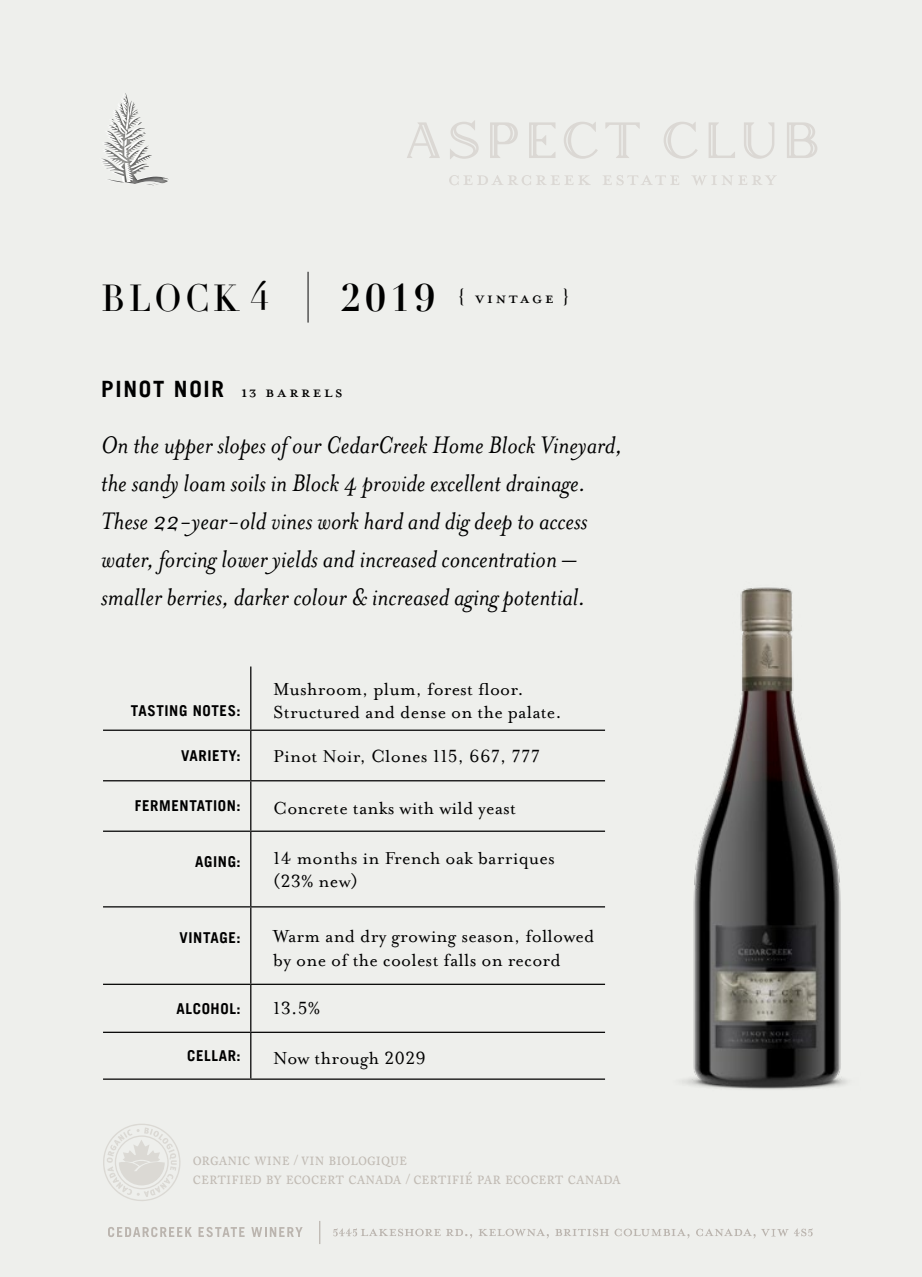
<style>
.page{position:relative;width:922px;height:1277px;background:#fff}
.page>*{position:absolute;margin:0;border:0;box-sizing:border-box;transform-origin:0 0}
.t1{font:italic 27.5px/38px "Mrs Eaves OT";color:#000}
.t2{font:22.5px "Mrs Eaves All Petite Caps";letter-spacing:.1em;color:#000}
.t3{font:700 22.5px "Trade Gothic LT";letter-spacing:.075em;color:#000}
.t4{font:20px/23px "Mrs Eaves OT";letter-spacing:.01em;color:#000}
.t5{font:20px/23px "Mrs Eaves Roman Lining";letter-spacing:.01em;color:#000}
.t6{font:18.5px/19.5px "Adobe Caslon Pro";color:#c1bbb4;scale:.88 1}
.t7{font:700 15px "Trade Gothic LT";letter-spacing:.04em;color:#000}
.s1{font-family:"Didot HTF L16 Light";font-size:37.5px}
.s2{font-family:"Didot";font-size:37.5px}
.s3{font-family:"Didot HTF L16 Light";font-size:65px}
.s4{font-family:"Didot";font-weight:700;font-size:37.5px}
.s5{font-family:"Avant Garde Gothic T.";font-size:20px}
.s6{font-family:"Mrs Eaves All Petite Caps";font-weight:400}
.s7{font-family:"Mrs Eaves Roman Lining"}
.s8{font-size:14.25px}
</style>
<div class="page">
<div style="left:0;top:0;width:922px;height:1276px;background:#eeefec"></div>
<svg style="left:407px;top:120px;width:410px;height:65px"></svg>
<svg style="left:333px;top:1228px;width:139px;height:10px"></svg>
<svg style="left:478px;top:1228px;width:71px;height:10px"></svg>
<svg style="left:555px;top:1228px;width:134px;height:10px"></svg>
<svg style="left:696px;top:1228px;width:59px;height:10px"></svg>
<svg style="left:761px;top:1228px;width:51px;height:8px"></svg>
<svg style="left:108px;top:1227px;width:84px;height:9px"></svg>
<svg style="left:198px;top:1227px;width:47px;height:9px"></svg>
<svg style="left:251px;top:1227px;width:52px;height:9px"></svg>
<svg style="left:319px;top:1221px;width:1px;height:22px"></svg>
<hr style="left:250px;top:666px;width:1px;height:63px;background:#000">
<hr style="left:103px;top:729px;width:148px;height:1px;background:#000">
<hr style="left:251px;top:729px;width:354px;height:1px;background:#000">
<hr style="left:250px;top:730px;width:1px;height:50px;background:#000">
<hr style="left:103px;top:780px;width:148px;height:1px;background:#000">
<hr style="left:251px;top:780px;width:354px;height:1px;background:#000">
<hr style="left:250px;top:781px;width:1px;height:49px;background:#000">
<hr style="left:103px;top:830px;width:148px;height:1px;background:#000">
<hr style="left:251px;top:830px;width:354px;height:1px;background:#000">
<hr style="left:250px;top:831px;width:1px;height:75px;background:#000">
<hr style="left:103px;top:906px;width:148px;height:1px;background:#000">
<hr style="left:251px;top:906px;width:354px;height:1px;background:#000">
<hr style="left:250px;top:907px;width:1px;height:76px;background:#000">
<hr style="left:103px;top:983px;width:148px;height:1px;background:#000">
<hr style="left:251px;top:983px;width:354px;height:1px;background:#000">
<hr style="left:250px;top:984px;width:1px;height:47px;background:#000">
<hr style="left:103px;top:1031px;width:148px;height:1px;background:#000">
<hr style="left:251px;top:1031px;width:354px;height:1px;background:#000">
<hr style="left:250px;top:1032px;width:1px;height:46px;background:#000">
<hr style="left:103px;top:1078px;width:148px;height:1px;background:#000">
<hr style="left:251px;top:1078px;width:354px;height:1px;background:#000">
<img style="left:682px;top:587px;width:165px;height:502px">
<svg style="left:103px;top:1124px;width:77px;height:76px"></svg>
<div style="left:79px;top:75px;width:112px;height:112px;background:#000;opacity:.75"></div>
<p class="t2" style="left:101px;top:287px;width:470px"><span class="s1">BLOCK</span> <span class="s2">4</span> <span class="s3">|</span> <span class="s4">2019</span> <span class="s5">{</span> VINTAGE <span class="s5">}</span></p>
<p class="t3" style="left:101px;top:375px;width:243px">PINOT NOIR <span class="s6">13 BARRELS</span></p>
<p class="t1" style="left:101px;top:426px;width:522px">On the upper slopes of our CedarCreek Home Block Vineyard, the sandy loam soils in Block 4 provide excellent drainage.<br>These 22-year-old vines work hard and dig deep to access water, forcing lower yields and increased concentration – smaller berries, darker colour &amp; increased aging potential.</p>
<p class="t7" style="left:131px;top:701px;width:111px">TASTING NOTES:</p>
<p class="t4" style="left:273px;top:678px;width:290px">Mushroom, plum, forest floor.<br>Structured and dense on the palate.</p>
<p class="t7" style="left:181px;top:746px;width:61px">VARIETY:</p>
<p class="t5" style="left:273px;top:744px;width:268px">Pinot Noir, Clones 115, 667, 777</p>
<p class="t7" style="left:135px;top:796px;width:107px">FERMENTATION:</p>
<p class="t4" style="left:273px;top:797px;width:244px">Concrete tanks with wild yeast</p>
<p class="t7" style="left:195px;top:852px;width:47px">AGING:</p>
<p class="t5" style="left:273px;top:846px;width:283px">14 months in French oak barriques (23% new)</p>
<p class="t7" style="left:180px;top:928px;width:63px">VINTAGE:</p>
<p class="t4" style="left:273px;top:925px;width:322px">Warm and dry growing season, followed by one of the coolest falls on record</p>
<p class="t7" style="left:176px;top:999px;width:66px">ALCOHOL:</p>
<p class="t5" style="left:273px;top:997px;width:48px">13.5%</p>
<p class="t7" style="left:187px;top:1046px;width:55px">CELLAR:</p>
<p class="t4" style="left:273px;top:1046px;width:154px">Now through <span class="s7">2029</span></p>
<p class="t6" style="left:193px;top:1148px;width:488px">organic wine <span class="s8">/</span> vin biologique<br>certified by ecocert canada <span class="s8">/</span> certifiÉ par ecocert canada</p>
</div>
